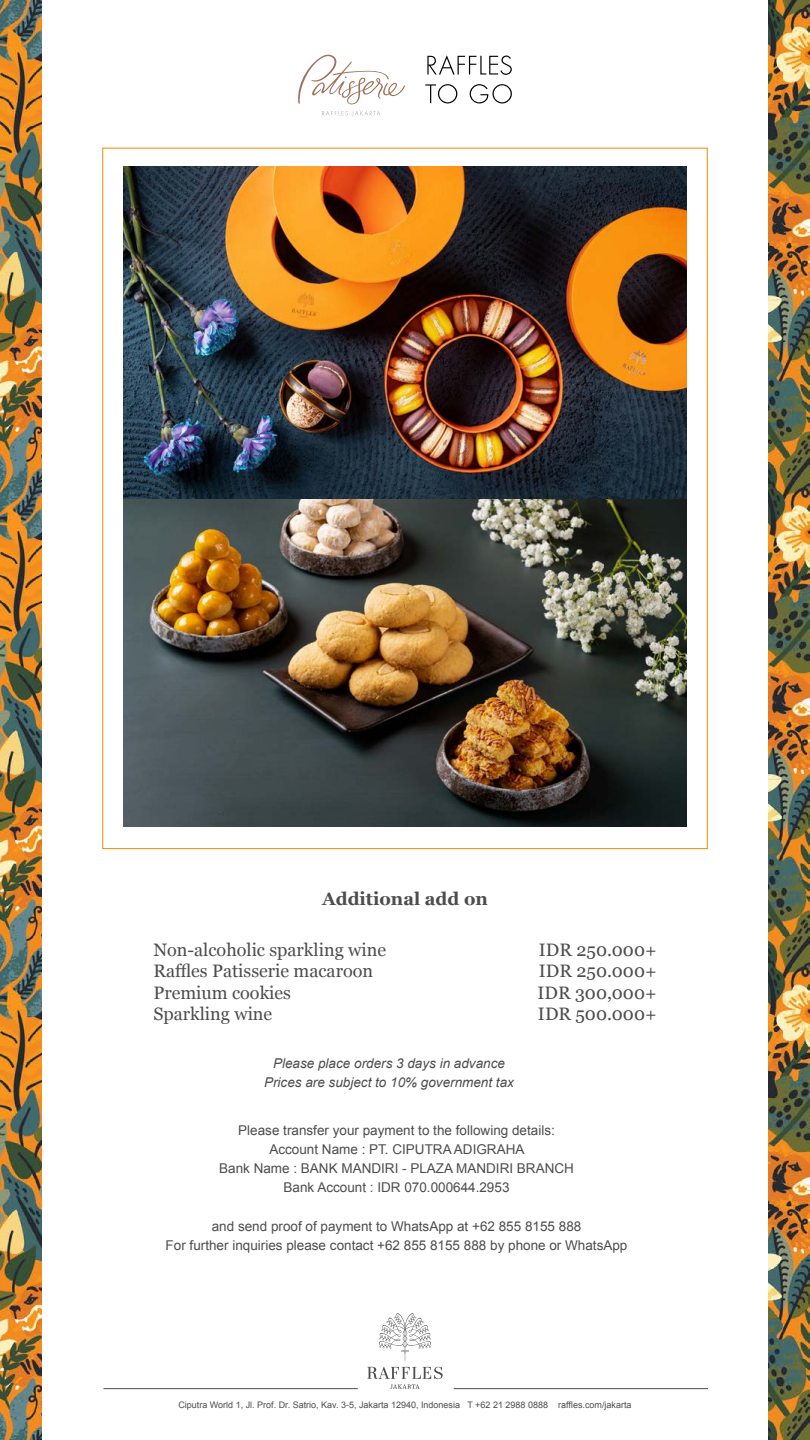
<style>
.page{position:relative;width:810px;height:1440px;background:#fff}
.page>*{position:absolute;margin:0;border:0;box-sizing:border-box;transform-origin:0 0}
.t1{font:18px "Georgia";color:#4d4d4d}
.t2{font:700 18px "Georgia";color:#4d4d4d}
.t3{font:13.5px/19.2px "Arial";color:#4d4d4d;text-align:center}
.t4{font:italic 13.5px/19.2px "Arial";color:#4d4d4d;text-align:center}
.t5{font:9px "Arial";color:#4d4d4d}
</style>
<div class="page">
<img style="left:0;top:0;width:810px;height:1440px">
<div style="left:42px;top:0;width:725px;height:1440px;background:#fff"></div>
<svg style="left:379px;top:1313px;width:52px;height:48px"></svg>
<svg style="left:367px;top:1367px;width:76px;height:22px"></svg>
<hr style="left:454px;top:1388px;width:254px;height:1px;background:#4d4d4d">
<hr style="left:104px;top:1388px;width:254px;height:1px;background:#4d4d4d">
<img style="left:123px;top:498px;width:564px;height:328px">
<svg style="left:427px;top:55px;width:85px;height:20px"></svg>
<svg style="left:425px;top:84px;width:32px;height:19px"></svg>
<svg style="left:470px;top:84px;width:42px;height:19px"></svg>
<svg style="left:298px;top:54px;width:107px;height:50px"></svg>
<svg style="left:322px;top:111px;width:58px;height:5px"></svg>
<img style="left:123px;top:166px;width:564px;height:332px">
<h1 class="t2" style="left:322px;top:885px;width:167px">Additional add on</h1>
<h1 class="t1" style="left:153px;top:936px;width:234px">Non-alcoholic sparkling wine</h1>
<h1 class="t1" style="left:539px;top:936px;width:119px">IDR 250.000+</h1>
<h1 class="t1" style="left:153px;top:958px;width:221px">Raffles Patisserie macaroon</h1>
<h1 class="t1" style="left:539px;top:958px;width:119px">IDR 250.000+</h1>
<h1 class="t1" style="left:153px;top:979px;width:139px">Premium cookies</h1>
<h1 class="t1" style="left:538px;top:979px;width:121px">IDR 300,000+</h1>
<h1 class="t1" style="left:153px;top:1001px;width:120px">Sparkling wine</h1>
<h1 class="t1" style="left:538px;top:1001px;width:120px">IDR 500.000+</h1>
<p class="t4" style="left:264px;top:1054px;width:251px">Please place orders 3 days in advance<br>Prices are subject to 10% government tax</p>
<p class="t3" style="left:219px;top:1121px;width:356px">Please transfer your payment to the following details:<br>Account Name : PT. CIPUTRA ADIGRAHA<br>Bank Name : BANK MANDIRI - PLAZA MANDIRI BRANCH Bank Account : IDR 070.000644.2953</p>
<p class="t3" style="left:166px;top:1217px;width:463px">and send proof of payment to WhatsApp at +62 855 8155 888<br>For further inquiries please contact +62 855 8155 888 by phone or WhatsApp</p>
<p class="t5" style="left:178px;top:1398px;width:455px">Ciputra World 1, Jl. Prof. Dr. Satrio, Kav. 3-5, Jakarta 12940, Indonesia T +62 21 2988 0888 raffles.com/jakarta</p>
</div>
